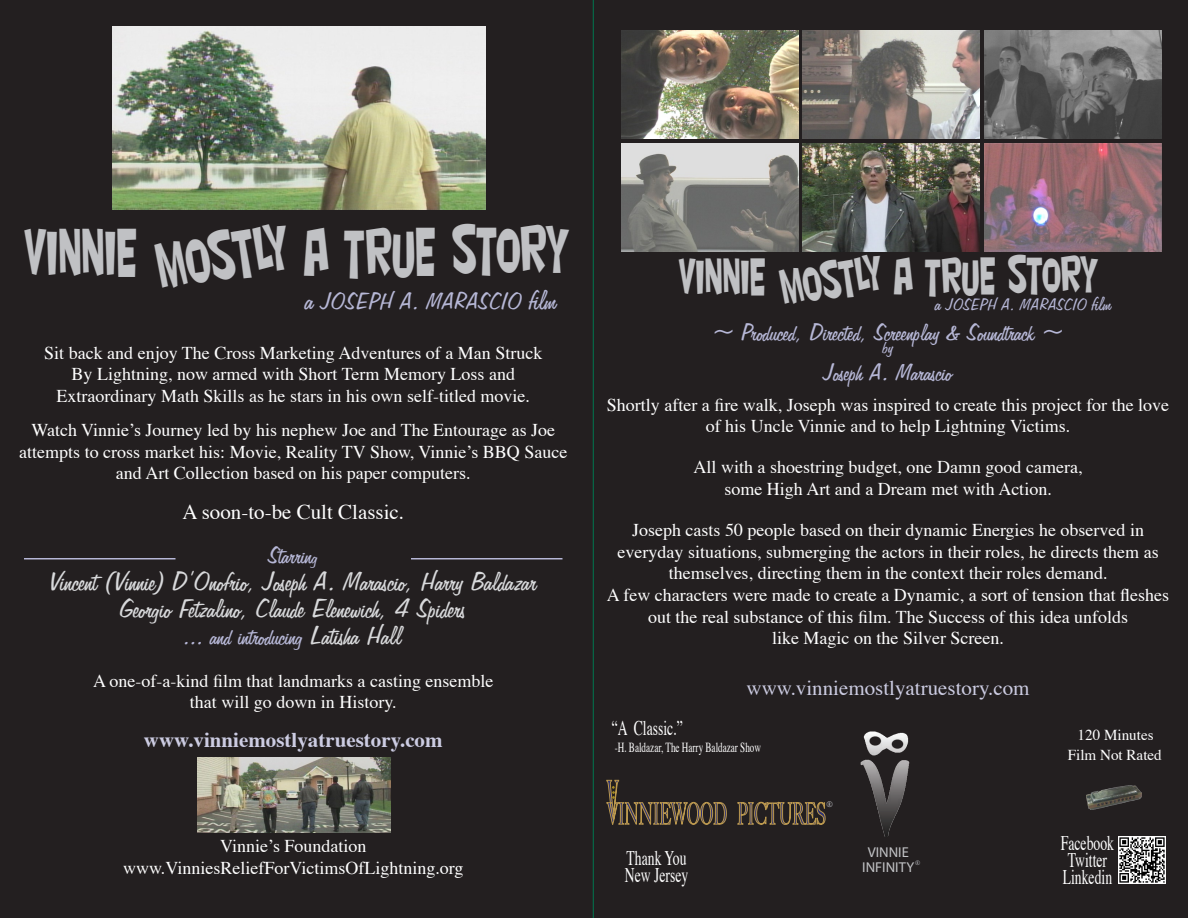
<style>
.page{position:relative;width:1188px;height:918px;background:#fff}
.page>*{position:absolute;margin:0;border:0;box-sizing:border-box;transform-origin:0 0}
.t1{font:63px "Nightclub BTN";color:#c0c1c4;scale:.57 1}
.t2{font:48.45px "Nightclub BTN";color:#c0c1c4;scale:.57 1}
.t3{font:30px "Freehand 575 BT Regular B";color:#d8d9db}
.t4{font:27px "Freehand 575 BT Regular B";color:#b6b7d6}
.t5{font:21px "Times";color:#cccce2}
.t6{font:700 21px "Times";color:#cccce2}
.t7{font:21px "Times";color:#fff}
.t8{font:21px "Freehand 575 BT Regular B";color:#b6b7d6}
.t9{font:20.7px "Times";color:#fff;scale:.66 1}
.t10{font:18.9px "Freehand 575 BT Regular B";color:#b6b7d6}
.t11{font:18px/21.6px "Times";color:#fff;text-align:center}
.t12{font:15.15px "Times";color:#fff}
.t13{font:14.25px "Myriad";color:#c3c4c7}
.t14{font:13.8px "Times";color:#fff;scale:.66 1}
.t15{font:500 condensed 7.5px "Futura";color:#aaabaf}
.t16{font:500 condensed 6px "Futura";color:#aaabaf}
.s1{font-size:31.5px}
.s2{font-size:22.5px}
.s3{font-size:30px;color:#d8d9db}
.s4{font-size:22.05px}
</style>
<div class="page">
<div style="left:592px;top:0;width:596px;height:918px;background:#231f20"></div>
<div style="left:0;top:0;width:592px;height:918px;background:#231f20"></div>
<img style="left:621px;top:31px;width:177px;height:107px">
<img style="left:985px;top:31px;width:177px;height:107px">
<img style="left:803px;top:31px;width:176px;height:107px">
<img style="left:621px;top:144px;width:177px;height:107px">
<img style="left:985px;top:144px;width:177px;height:107px">
<img style="left:803px;top:144px;width:177px;height:107px">
<svg style="left:860px;top:731px;width:50px;height:106px"></svg>
<svg style="left:737px;top:802px;width:88px;height:23px"></svg>
<svg style="left:606px;top:780px;width:121px;height:45px"></svg>
<hr style="left:24px;top:558px;width:151px;height:1px;background:#b6b7d6">
<hr style="left:411px;top:558px;width:152px;height:1px;background:#b6b7d6">
<img style="left:1086px;top:786px;width:56px;height:24px">
<img style="left:1119px;top:837px;width:47px;height:47px">
<img style="left:112px;top:27px;width:373px;height:183px">
<img style="left:198px;top:757px;width:192px;height:75px">
<p class="t1" style="left:25px;top:208px;width:199px">VINNIE</p>
<p class="t1" style="left:150px;top:221px;width:236px;rotate:-9deg">MOSTLY</p>
<p class="t1" style="left:304px;top:205px;width:467px">A TRUE STORY</p>
<p class="t4" style="left:306px;top:287px;width:252px"><span class="s1">a</span> JOSEPH A. MARASCIO <span class="s1">film</span></p>
<p class="t11" style="left:44px;top:340px;width:500px">Sit back and enjoy The Cross Marketing Adventures of a Man Struck</p>
<p class="t11" style="left:72px;top:362px;width:445px">By Lightning, now armed with Short Term Memory Loss and</p>
<p class="t11" style="left:57px;top:383px;width:475px">Extraordinary Math Skills as he stars in his own self-titled movie.</p>
<p class="t11" style="left:31px;top:418px;width:525px">Watch Vinnie’s Journey led by his nephew Joe and The Entourage as Joe</p>
<p class="t11" style="left:19px;top:439px;width:550px">attempts to cross market his: Movie, Reality TV Show, Vinnie’s BBQ Sauce and Art Collection based on his paper computers.</p>
<p class="t7" style="left:182px;top:492px;width:223px">A soon-to-be Cult Classic.</p>
<p class="t4" style="left:268px;top:541px;width:51px">Starrin<span class="s2">g</span></p>
<p class="t3" style="left:49px;top:566px;width:489px">Vincent (Vinnie) D’Onofrio, Joseph A. Marascio, Harry Baldazar</p>
<p class="t3" style="left:120px;top:593px;width:348px">Georgio Fetzalino, Claude Elenewich, 4 Spiders</p>
<p class="t4" style="left:184px;top:622px;width:219px">... and introducing <span class="s3">Latisha Hall</span></p>
<p class="t11" style="left:93px;top:668px;width:402px">A one-of-a-kind film that landmarks a casting ensemble</p>
<p class="t11" style="left:190px;top:690px;width:208px">that will go down in History.</p>
<p class="t6" style="left:144px;top:719px;width:300px">www.vinniemostlyatruestory.com</p>
<p class="t11" style="left:220px;top:834px;width:148px">Vinnie’s Foundation</p>
<p class="t11" style="left:123px;top:856px;width:342px">www.VinniesReliefForVictimsOfLightning.org</p>
<p class="t2" style="left:679px;top:242px;width:153px">VINNIE</p>
<p class="t2" style="left:775px;top:253px;width:182px;rotate:-9deg">MOSTLY</p>
<p class="t2" style="left:894px;top:240px;width:360px">A TRUE STORY</p>
<p class="t10" style="left:936px;top:294px;width:177px"><span class="s4">a</span> JOSEPH A. MARASCIO <span class="s4">film</span></p>
<p class="t4" style="left:712px;top:318px;width:353px">~ Produced, Directed, Screenplay &amp; Soundtrack ~</p>
<p class="t8" style="left:883px;top:336px;width:12px">by</p>
<p class="t4" style="left:824px;top:358px;width:130px">Joseph A. Marascio</p>
<p class="t11" style="left:607px;top:392px;width:564px">Shortly after a fire walk, Joseph was inspired to create this project for the love of his Uncle Vinnie and to help Lightning Victims.</p>
<p class="t11" style="left:694px;top:455px;width:390px">All with a shoestring budget, one Damn good camera,</p>
<p class="t11" style="left:724px;top:476px;width:329px">some High Art and a Dream met with Action.</p>
<p class="t11" style="left:632px;top:518px;width:514px">Joseph casts 50 people based on their dynamic Energies he observed in</p>
<p class="t11" style="left:618px;top:539px;width:543px">everyday situations, submerging the actors in their roles, he directs them as themselves, directing them in the context their roles demand.</p>
<p class="t11" style="left:607px;top:583px;width:564px">A few characters were made to create a Dynamic, a sort of tension that fleshes out the real substance of this film. The Success of this idea unfolds</p>
<p class="t11" style="left:772px;top:626px;width:233px">like Magic on the Silver Screen.</p>
<p class="t5" style="left:747px;top:668px;width:285px">www.vinniemostlyatruestory.com</p>
<p class="t9" style="left:612px;top:709px;width:109px">“A Classic.”</p>
<p class="t14" style="left:615px;top:735px;width:223px">-H. Baldazar, The Harry Baldazar Show</p>
<p class="t9" style="left:627px;top:838px;width:93px">Thank You</p>
<p class="t9" style="left:625px;top:856px;width:98px">New Jersey</p>
<p class="t15" style="left:827px;top:800px;width:8px">®</p>
<p class="t13" style="left:868px;top:845px;width:43px">VINNIE</p>
<p class="t13" style="left:862px;top:860px;width:53px">INFINITY</p>
<p class="t16" style="left:915px;top:859px;width:7px">®</p>
<p class="t12" style="left:1078px;top:720px;width:78px">120 Minutes</p>
<p class="t12" style="left:1068px;top:741px;width:96px">Film Not Rated</p>
<p class="t9" style="left:1061px;top:823px;width:82px">Facebook</p>
<p class="t9" style="left:1068px;top:841px;width:61px">Twitter</p>
<p class="t9" style="left:1063px;top:858px;width:76px">Linkedin</p>
</div>
